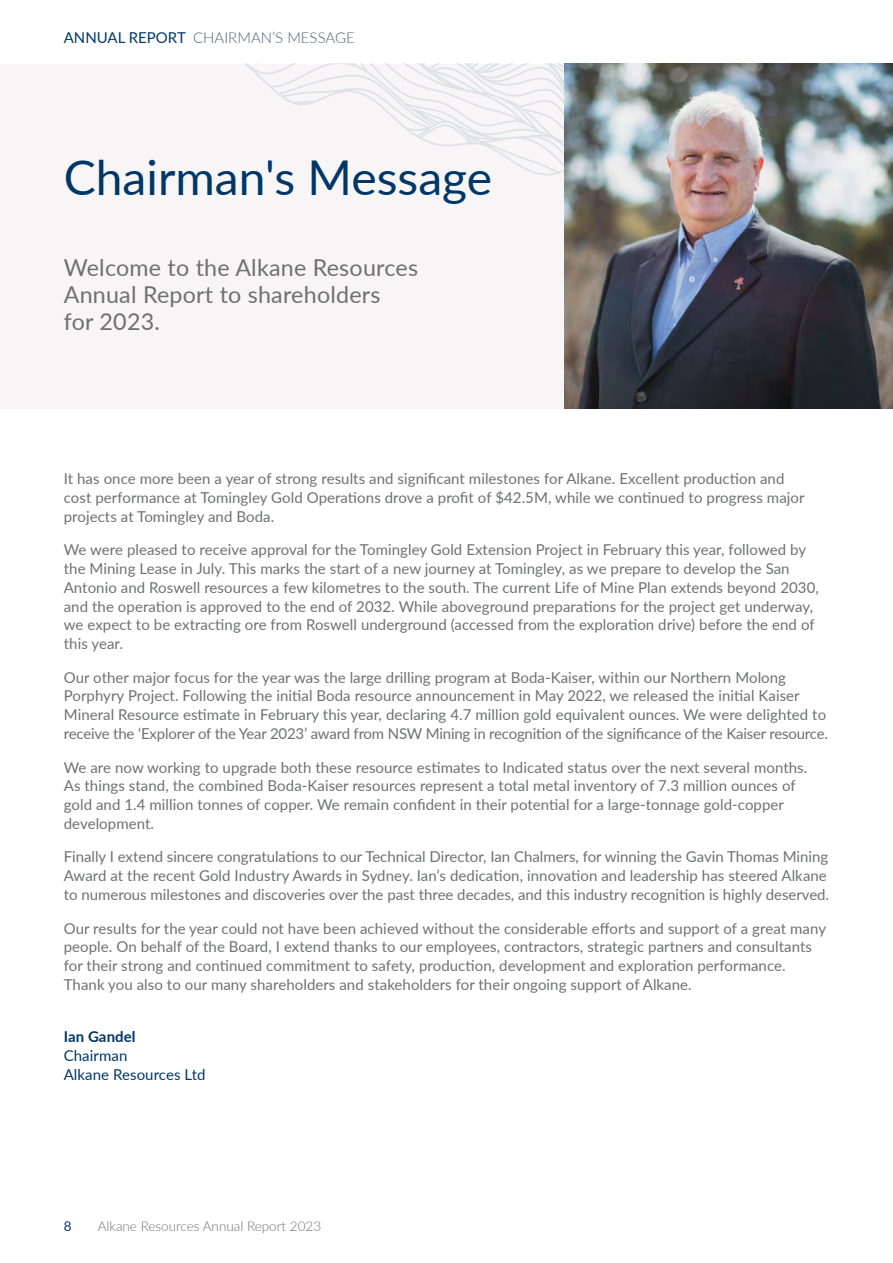
<style>
.page{position:relative;width:893px;height:1263px;background:#fff}
.page>*{position:absolute;margin:0;border:0;box-sizing:border-box;transform-origin:0 0}
._23_Sub-section_header{font:48px "Lato";color:#003768}
._23_intro_ALK_GREY{font:23.25px/27px "Lato";letter-spacing:.01em;color:#6f7070}
._23_Body{font:15px/18.8px "Lato";letter-spacing:.005em;color:#6f7070}
._23_Body-2{font:15px/18.8px "Lato";letter-spacing:.005em;color:#003768}
._23_header_text_L_navy{font:300 15px "Lato";color:#4c6376}
.t1{font:300 13.5px "Lato";color:#6f7070}
.t2{font:13.5px "Lato";color:#003768}
.s1{font-weight:400;color:#003768}
.s2{font-weight:700}
</style>
<div class="page">
<div style="left:0;top:64px;width:891px;height:344px;background:#f7f5f5"></div>
<svg style="left:245px;top:64px;width:319px;height:112px"></svg>
<img style="left:564px;top:64px;width:329px;height:344px">
<p class="_23_header_text_L_navy" style="left:64px;top:27px;width:293px"><span class="s1">ANNUAL REPORT</span> CHAIRMAN’S MESSAGE</p>
<p class="_23_Sub-section_header" style="left:64px;top:143px;width:430px">Chairman's Message</p>
<p class="_23_intro_ALK_GREY" style="left:64px;top:253px;width:356px">Welcome to the Alkane Resources<br>Annual Report to shareholders<br>for 2023.</p>
<p class="_23_Body" style="left:64px;top:469px;width:742px">It has once more been a year of strong results and significant milestones for Alkane. Excellent production and cost performance at Tomingley Gold Operations drove a profit of $42.5M, while we continued to progress major projects at Tomingley and Boda.</p>
<p class="_23_Body" style="left:64px;top:540px;width:757px">We were pleased to receive approval for the Tomingley Gold Extension Project in February this year, followed by the Mining Lease in July. This marks the start of a new journey at Tomingley, as we prepare to develop the San Antonio and Roswell resources a few kilometres to the south. The current Life of Mine Plan extends beyond 2030, and the operation is approved to the end of 2032. While aboveground preparations for the project get underway, we expect to be extracting ore from Roswell underground (accessed from the exploration drive) before the end of this year.</p>
<p class="_23_Body" style="left:64px;top:667px;width:766px">Our other major focus for the year was the large drilling program at Boda-Kaiser, within our Northern Molong Porphyry Project. Following the initial Boda resource announcement in May 2022, we released the initial Kaiser Mineral Resource estimate in February this year, declaring 4.7 million gold equivalent ounces. We were delighted to receive the ‘Explorer of the Year 2023’ award from NSW Mining in recognition of the significance of the Kaiser resource.</p>
<p class="_23_Body" style="left:64px;top:757px;width:745px">We are now working to upgrade both these resource estimates to Indicated status over the next several months.<br>As things stand, the combined Boda-Kaiser resources represent a total metal inventory of 7.3 million ounces of gold and 1.4 million tonnes of copper. We remain confident in their potential for a large-tonnage gold-copper development.</p>
<p class="_23_Body" style="left:64px;top:847px;width:767px">Finally I extend sincere congratulations to our Technical Director, Ian Chalmers, for winning the Gavin Thomas Mining<br>Award at the recent Gold Industry Awards in Sydney. Ian’s dedication, innovation and leadership has steered Alkane to numerous milestones and discoveries over the past three decades, and this industry recognition is highly deserved.</p>
<p class="_23_Body" style="left:64px;top:918px;width:764px">Our results for the year could not have been achieved without the considerable efforts and support of a great many people. On behalf of the Board, I extend thanks to our employees, contractors, strategic partners and consultants for their strong and continued commitment to safety, production, development and exploration performance.<br>Thank you also to our many shareholders and stakeholders for their ongoing support of Alkane.</p>
<p class="_23_Body-2" style="left:64px;top:1027px;width:143px"><span class="s2">Ian Gandel<br></span>Chairman<br>Alkane Resources Ltd</p>
<p class="t2" style="left:64px;top:1217px;width:9px">8</p>
<p class="t1" style="left:98px;top:1217px;width:225px">Alkane Resources Annual Report 2023</p>
</div>
